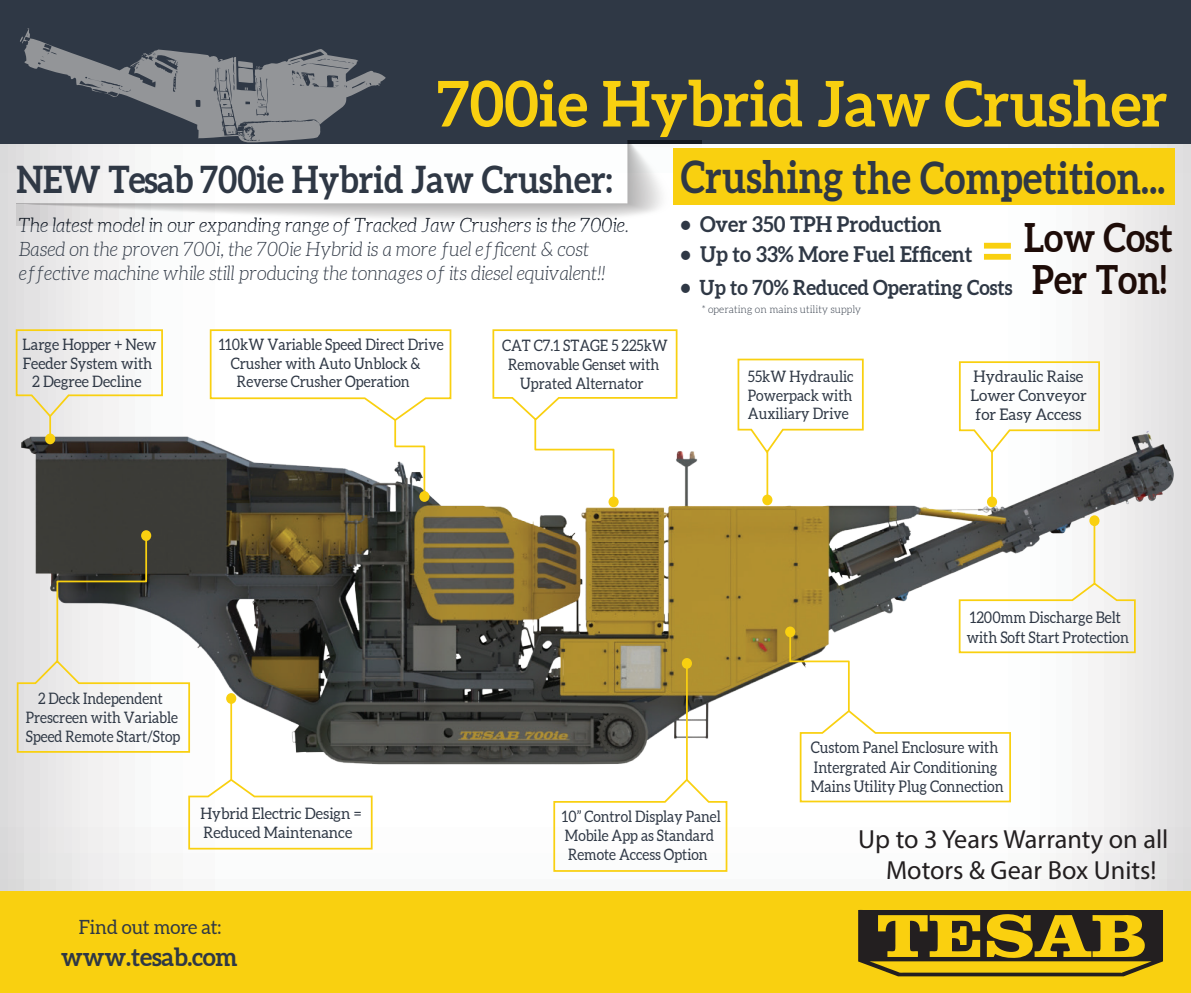
<style>
.page{position:relative;width:1191px;height:993px;background:#fff}
.page>*{position:absolute;margin:0;border:0;box-sizing:border-box;transform-origin:0 0}
.t1{font:700 63px "Aleo";color:#f9d010;scale:.96 1}
.t2{font:700 44.98px "Aleo";letter-spacing:.005em;color:#2f3845;scale:.85 1}
.t3{font:700 40.25px/41.6px "Aleo";color:#1e0c08;scale:.88 1}
.t4{font:700 37.8px "Aleo";color:#2f3845;scale:.89 1}
.t5{font:italic 600 26.25px/31.5px "Myriad Pro";color:#231f20}
.t6{font:700 25.2px "Aleo";letter-spacing:-.015em;color:#2f3845;scale:.96 1}
.t7{font:700 21.88px "Aleo";color:#2f3845;scale:.94 1}
.t8{font:700 21px "Aleo";color:#2f3845;scale:.92 1}
.t9{font:italic 300 19.95px/24px "Aleo";color:#2f3845;scale:.92 1}
.t10{font:19.6px "Aleo";color:#2f3845;scale:.96 1}
.t11{font:15.92px/19.2px "Aleo";color:#2f3845;scale:.89 1}
.t12{font:15.92px/19.2px "Aleo";color:#2f3845;text-align:center}
.t13{font:15.75px/18.9px "Aleo";color:#2f3845;text-align:center;scale:.9 1}
.t14{font:15.75px/18.9px "Aleo";color:#2f3845;text-align:center;scale:.89 1}
.t15{font:15.75px/18.9px "Aleo";color:#2f3845;text-align:center;scale:.93 1}
.t16{font:15.75px/18.9px "Aleo";color:#2f3845;scale:.94 1}
.t17{font:300 10.5px "Aleo";color:#2f3845}
.s1{font-size:21.88px}
</style>
<div class="page">
<div style="left:0;top:0;width:1191px;height:143px;background:#2f3845"></div>
<svg style="left:20px;top:28px;width:366px;height:104px"></svg>
<div style="left:0;top:890px;width:1191px;height:102px;background:#f9d010"></div>
<svg style="left:858px;top:942px;width:305px;height:34px"></svg>
<img style="left:0;top:132px;width:1191px;height:810px">
<div style="left:785px;top:626px;width:10px;height:11px;background:#f9d010;border-radius:50%"></div>
<svg style="left:788px;top:581px;width:348px;height:222px"></svg>
<div style="left:682px;top:657px;width:10px;height:11px;background:#f9d010;border-radius:50%"></div>
<hr style="left:686px;top:667px;width:2px;height:112px;background:#f9d010">
<hr style="left:230px;top:700px;width:2px;height:79px;background:#f9d010">
<div style="left:226px;top:692px;width:10px;height:11px;background:#f9d010;border-radius:50%"></div>
<div style="left:141px;top:530px;width:10px;height:11px;background:#f9d010;border-radius:50%"></div>
<svg style="left:16px;top:535px;width:175px;height:218px"></svg>
<hr style="left:1093px;top:520px;width:2px;height:63px;background:#f9d010">
<div style="left:1089px;top:515px;width:10px;height:11px;background:#f9d010;border-radius:50%"></div>
<div style="left:45px;top:433px;width:10px;height:11px;background:#f9d010;border-radius:50%"></div>
<hr style="left:49px;top:416px;width:2px;height:22px;background:#f9d010">
<svg style="left:209px;top:328px;width:243px;height:167px"></svg>
<div style="left:419px;top:491px;width:10px;height:10px;background:#f9d010;border-radius:50%"></div>
<svg style="left:491px;top:328px;width:187px;height:178px"></svg>
<div style="left:762px;top:494px;width:10px;height:11px;background:#f9d010;border-radius:50%"></div>
<hr style="left:766px;top:452px;width:2px;height:49px;background:#f9d010">
<div style="left:987px;top:496px;width:10px;height:11px;background:#f9d010;border-radius:50%"></div>
<hr style="left:991px;top:452px;width:2px;height:46px;background:#f9d010">
<h1 class="t1" style="left:437px;top:65px;width:762px">700ie Hybrid Jaw Crusher</h1>
<h3 class="t4" style="left:16px;top:156px;width:671px">NEW Tesab 700ie Hybrid Jaw Crusher:</h3>
<h2 class="t2" style="left:680px;top:150px;width:571px">Crushing the Competition...</h2>
<p class="t7" style="left:680px;top:211px;width:279px">• Over 350 TPH Production</p>
<p class="t9" style="left:19px;top:213px;width:665px">The latest model in our expanding range of Tracked Jaw Crushers is the 700ie.<br>Based on the proven 700i, the 700ie Hybrid is a more fuel efficent &amp; cost effective machine while still producing the tonnages of its diesel equivalent!!</p>
<h3 class="t3" style="left:1024px;top:218px;width:171px">Low Cost<br>Per Ton!</h3>
<h1 class="t1" style="left:982px;top:211px;width:33px">=</h1>
<p class="t7" style="left:680px;top:240px;width:312px">• Up to 33% More Fuel Efficent</p>
<p class="t17" style="left:701px;top:303px;width:161px">* operating on mains utility supply</p>
<p class="t8" style="left:680px;top:274px;width:362px"><span class="s1">•</span> Up to 70% Reduced Operating Costs</p>
<p class="t15" style="left:23px;top:335px;width:146px">Large Hopper + New<br>Feeder System with<br>2 Degree Decline</p>
<p class="t13" style="left:219px;top:335px;width:252px">110kW Variable Speed Direct Drive</p>
<p class="t13" style="left:231px;top:354px;width:212px">Crusher with Auto Unblock &amp;</p>
<p class="t13" style="left:237px;top:373px;width:193px">Reverse Crusher Operation</p>
<p class="t13" style="left:502px;top:336px;width:186px">CAT C7.1 STAGE 5 225kW<br>Removable Genset with<br>Uprated Alternator</p>
<p class="t13" style="left:748px;top:367px;width:119px;text-align:justify">55kW Hydraulic Powerpack with Auxiliary Drive</p>
<p class="t12" style="left:970px;top:367px;width:118px">Hydraulic Raise<br>Lower Conveyor for Easy Access</p>
<p class="t14" style="left:26px;top:689px;width:175px">2 Deck Independent<br>Prescreen with Variable<br>Speed Remote Start/Stop</p>
<p class="t16" style="left:200px;top:804px;width:173px">Hybrid Electric Design =<br>Reduced Maintenance</p>
<p class="t10" style="left:79px;top:915px;width:150px">Find out more at:</p>
<p class="t6" style="left:61px;top:940px;width:185px">www.tesab.com</p>
<p class="t14" style="left:562px;top:807px;width:180px;text-align:left">10” Control Display Panel<br>Mobile App as Standard<br>Remote Access Option</p>
<p class="t11" style="left:966px;top:608px;width:184px">1200mm Discharge Belt with Soft Start Protection</p>
<p class="t11" style="left:811px;top:738px;width:218px">Custom Panel Enclosure with<br>Intergrated Air Conditioning<br>Mains Utility Plug Connection</p>
<h3 class="t5" style="left:886px;top:822px;width:284px;text-indent:-28px">Up to 3 Years Warranty on all<br>Motors &amp; Gear Box Units!</h3>
</div>
